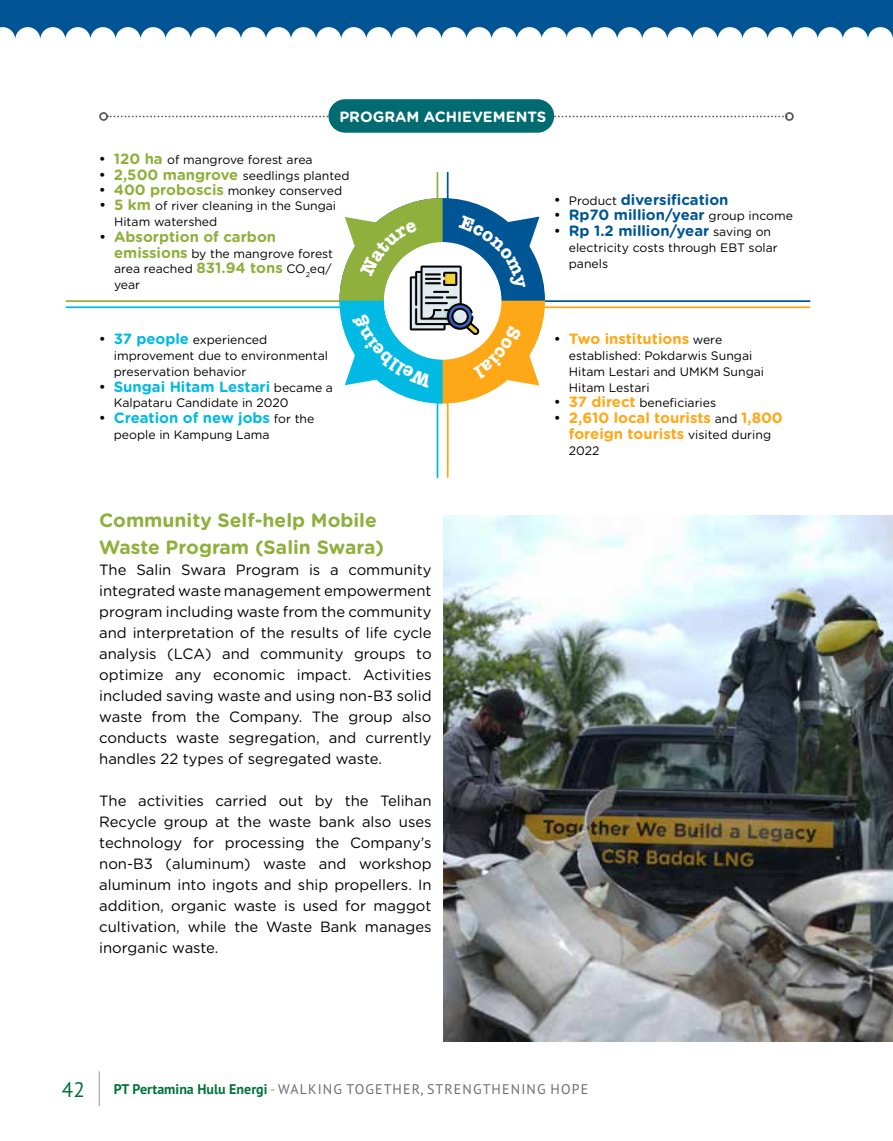
<style>
.page{position:relative;width:893px;height:1141px;background:#fff}
.page>*{position:absolute;margin:0;border:0;box-sizing:border-box;transform-origin:0 0}
.t1{font:21px "PT Sans Pro";color:#00723b}
.t2{font:700 19.25px/26.2px "Gotham Rounded";color:#8fb03d}
.t3{font:14.88px/21px "Gotham Rounded";color:#000;text-align:justify}
.t4{font:700 14.88px "Gotham Rounded";color:#005694}
.t5{font:700 14.88px/15.8px "Gotham Rounded";color:#ffa817;text-align:center}
.t6{font:700 14.88px "Gotham Rounded";color:#00bae3}
.t7{font:700 14.88px "Gotham Rounded";color:#fff}
.t8{font:700 14.88px "Gotham Rounded";color:#8fb03d}
.t9{font:14px "PT Sans Pro";letter-spacing:.08em;color:#6d6e71}
.t10{font:12.25px/15.8px "Gotham Rounded";color:#000}
.s1{font-size:14.88px}
.s2{font-weight:700;font-size:14.88px;color:#8fb03d}
.s3{font-weight:400;color:#000}
.s4{font-weight:400;font-size:12.25px;color:#000}
.s5{font-weight:700;font-size:14.88px;color:#00bae3}
.s6{font-weight:700;font-size:14.88px;color:#ffa817}
.s7{font-weight:700;color:#00723b}
.s8{color:#8fb03d}
</style>
<div class="page">
<hr style="left:99px;top:1071px;width:1px;height:35px;background:#939598">
<svg style="left:0;top:0;width:893px;height:39px"></svg>
<img style="left:443px;top:516px;width:450px;height:526px">
<svg style="left:65px;top:172px;width:374px;height:130px"></svg>
<svg style="left:446px;top:172px;width:365px;height:130px"></svg>
<svg style="left:65px;top:306px;width:374px;height:172px"></svg>
<svg style="left:446px;top:306px;width:365px;height:172px"></svg>
<svg style="left:108px;top:116px;width:676px;height:1px"></svg>
<div style="left:99px;top:112px;width:9px;height:9px;border:2px solid #58595b;border-radius:50%"></div>
<div style="left:785px;top:112px;width:9px;height:9px;border:2px solid #58595b;border-radius:50%"></div>
<div style="left:328px;top:99px;width:226px;height:34px;background:#006c71;border-radius:17px"></div>
<svg style="left:339px;top:198px;width:206px;height:206px"></svg>
<p class="t7" style="left:339px;top:105px;width:209px">PROGRAM ACHIEVEMENTS</p>
<p class="t10" style="left:99px;top:151px;width:215px"><span class="s1">•</span> <span class="s2">120 ha</span> of mangrove forest area</p>
<p class="t10" style="left:99px;top:167px;width:252px"><span class="s1">•</span> <span class="s2">2,500 mangrove</span> seedlings planted</p>
<p class="t10" style="left:99px;top:183px;width:245px"><span class="s1">•</span> <span class="s2">400 proboscis</span> monkey conserved</p>
<p class="t10" style="left:114px;top:198px;width:224px;text-indent:-15px"><span class="s1">•</span> <span class="s2">5 km</span> of river cleaning in the Sungai<br>Hitam watershed</p>
<p class="t8" style="left:99px;top:226px;width:178px"><span class="s3">•</span> Absorption of carbon</p>
<p class="t10" style="left:114px;top:245px;width:221px"><span class="s2">emissions</span> by the mangrove forest area reached <span class="s2">831.94 tons</span> CO<sub>2</sub>eq/ year</p>
<p class="t4" style="left:554px;top:188px;width:176px"><span class="s3">•</span> <span class="s4">Product</span> diversification</p>
<p class="t4" style="left:554px;top:204px;width:241px"><span class="s3">•</span> Rp70 million/year <span class="s4">group income</span></p>
<p class="t4" style="left:554px;top:220px;width:219px"><span class="s3">•</span> Rp 1.2 million/year <span class="s4">saving on</span></p>
<p class="t10" style="left:569px;top:239px;width:211px">electricity costs through EBT solar panels</p>
<p class="t10" style="left:114px;top:332px;width:216px;text-indent:-15px"><span class="s1">•</span> <span class="s5">37 people</span> experienced improvement due to environmental preservation behavior</p>
<p class="t6" style="left:99px;top:375px;width:236px"><span class="s3">•</span> Sungai Hitam Lestari <span class="s4">became a</span></p>
<p class="t10" style="left:114px;top:395px;width:176px">Kalpataru Candidate in 2020</p>
<p class="t6" style="left:99px;top:407px;width:217px"><span class="s3">•</span> Creation of new jobs <span class="s4">for the</span></p>
<p class="t10" style="left:114px;top:426px;width:157px">people in Kampung Lama</p>
<p class="t5" style="left:554px;top:331px;width:170px"><span class="s3">•</span> Two institutions <span class="s4">were</span></p>
<p class="t10" style="left:569px;top:347px;width:197px">established: Pokdarwis Sungai<br>Hitam Lestari and UMKM Sungai<br>Hitam Lestari</p>
<p class="t10" style="left:554px;top:395px;width:164px"><span class="s1">•</span> <span class="s6">37 direct</span> beneficiaries</p>
<p class="t5" style="left:554px;top:409px;width:230px"><span class="s3">•</span> 2,610 local tourists <span class="s4">and</span> 1,800 foreign tourists <span class="s4">visited during</span></p>
<p class="t10" style="left:569px;top:442px;width:32px">2022</p>
<p class="t2" style="left:99px;top:507px;width:286px">Community Self-help Mobile<br>Waste Program (Salin Swara)</p>
<p class="t3" style="left:99px;top:558px;width:334px">The Salin Swara Program is a community integrated waste management empowerment program including waste from the community and interpretation of the results of life cycle analysis (LCA) and community groups to optimize any economic impact. Activities included saving waste and using non-B3 solid waste from the Company. The group also conducts waste segregation, and currently handles 22 types of segregated waste.</p>
<p class="t3" style="left:99px;top:789px;width:334px">The activities carried out by the Telihan Recycle group at the waste bank also uses technology for processing the Company’s non-B3 (aluminum) waste and workshop aluminum into ingots and ship propellers. In addition, organic waste is used for maggot cultivation, while the Waste Bank manages inorganic waste.</p>
<h1 class="t1" style="left:62px;top:1076px;width:24px">42</h1>
<p class="t9" style="left:114px;top:1080px;width:476px"><span class="s7">PT Pertamina Hulu Energi</span> <span class="s8">-</span> WALKING TOGETHER, STRENGTHENING HOPE</p>
</div>
